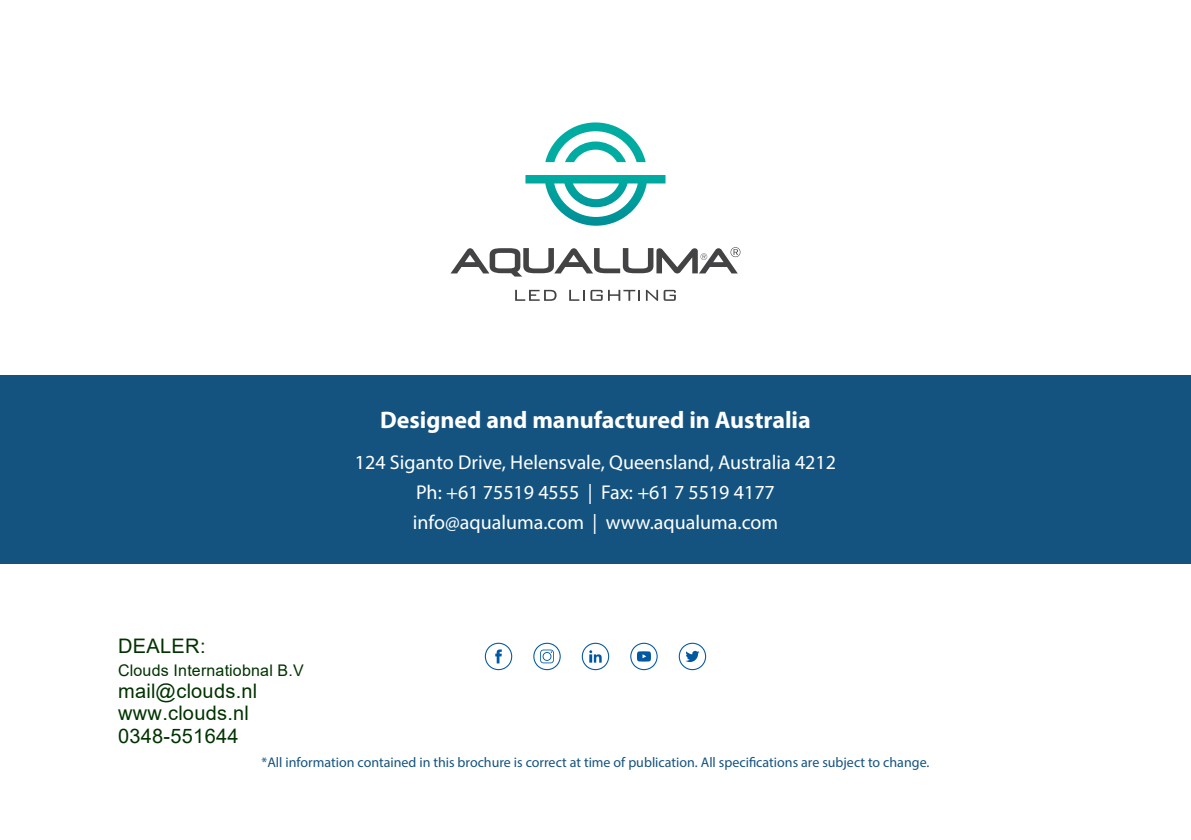
<style>
.page{position:relative;width:1191px;height:840px;background:#fff}
.page>*{position:absolute;margin:0;border:0;box-sizing:border-box;transform-origin:0 0}
.t1{font:700 24px "Myriad Pro";color:#fff}
.t2{font:20px/30px "Myriad Pro";color:#fff;text-align:center}
.t3{font:20px/22.4px "Arial";color:#030}
.t4{font:16px "Arial";color:#030}
.t5{font:14px "Myriad Pro";color:#145380}
.s1{color:#fff}
</style>
<div class="page">
<svg style="left:525px;top:175px;width:140px;height:50px"></svg>
<svg style="left:545px;top:122px;width:100px;height:40px"></svg>
<svg style="left:515px;top:290px;width:41px;height:11px"></svg>
<svg style="left:569px;top:290px;width:33px;height:11px"></svg>
<svg style="left:608px;top:290px;width:32px;height:11px"></svg>
<svg style="left:646px;top:290px;width:30px;height:11px"></svg>
<svg style="left:450px;top:247px;width:290px;height:29px"></svg>
<div style="left:0;top:375px;width:1191px;height:188px;background:#145380"></div>
<svg style="left:485px;top:642px;width:27px;height:27px"></svg>
<svg style="left:630px;top:642px;width:27px;height:27px"></svg>
<svg style="left:582px;top:642px;width:27px;height:27px"></svg>
<svg style="left:678px;top:642px;width:28px;height:27px"></svg>
<svg style="left:533px;top:642px;width:28px;height:27px"></svg>
<p class="t3" style="left:118px;top:634px;width:89px">DEALER:</p>
<p class="t4" style="left:118px;top:660px;width:187px">Clouds Internatiobnal B.V</p>
<p class="t3" style="left:118px;top:679px;width:160px">mail@clouds.nl www.clouds.nl<br>0348-551644<span class="s1">mail</span></p>
<p class="t1" style="left:380px;top:403px;width:432px">Designed and manufactured in Australia</p>
<p class="t2" style="left:355px;top:447px;width:482px">124 Siganto Drive, Helensvale, Queensland, Australia 4212<br>Ph: +61 75519 4555 | Fax: +61 7 5519 4177 info@aqualuma.com | www.aqualuma.com</p>
<p class="t5" style="left:261px;top:753px;width:669px">*All information contained in this brochure is correct at time of publication. All specifications are subject to change.</p>
</div>
